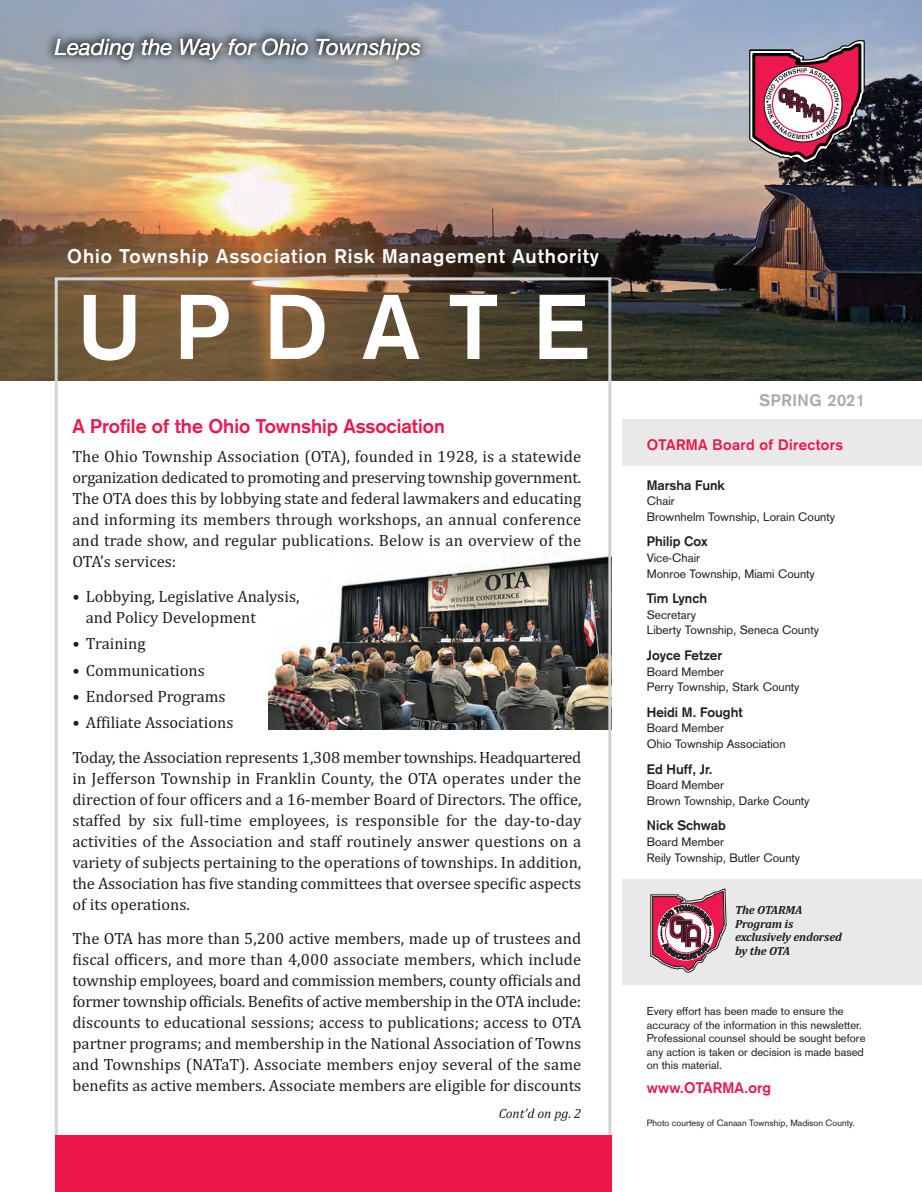
<style>
.page{position:relative;width:922px;height:1192px;background:#fff}
.page>*{position:absolute;margin:0;border:0;box-sizing:border-box;transform-origin:0 0}
.t1{font:700 90px "Akzidenz Grotesk";letter-spacing:.385em;color:#fff}
.t2{font:italic 22.5px "Helvetica Neue";color:#fff}
.t3{font:700 19.5px "Akzidenz Grotesk";letter-spacing:.05em;color:#fff}
.t4{font:700 19.5px "Akzidenz Grotesk";color:#ed164b}
.t5{font:16.5px/21px "Cambria";color:#231f20;text-align:justify}
.t6{font:700 16.5px "Akzidenz Grotesk";letter-spacing:.035em;color:#a8a9ad}
.t7{font:700 15px "Akzidenz Grotesk";letter-spacing:.025em;color:#ed164b}
.t8{font:700 13.5px "Akzidenz Grotesk";color:#231f20}
.t9{font:italic 13.5px "Cambria";color:#231f20}
.t10{font:12px "Akzidenz Grotesk";color:#231f20}
.t11{font:italic 700 12px/13.5px "Cambria";letter-spacing:-.015em;color:#231f20}
.t12{font:11.25px/13.5px "Akzidenz Grotesk";color:#231f20}
.t13{font:9px "Akzidenz Grotesk";color:#231f20}
</style>
<div class="page">
<img style="left:1px;top:0;width:920px;height:380px">
<img style="left:39px;top:23px;width:447px;height:70px">
<div style="left:622px;top:419px;width:299px;height:46px;background:#e9e9e9"></div>
<div style="left:622px;top:879px;width:299px;height:105px;background:#e9e9e9"></div>
<svg style="left:749px;top:29px;width:115px;height:135px"></svg>
<svg style="left:650px;top:888px;width:76px;height:84px"></svg>
<img style="left:268px;top:554px;width:339px;height:176px">
<div style="left:55px;top:1135px;width:556px;height:57px;background:#ed164b"></div>
<h1 class="t2" style="left:55px;top:38px;width:368px">Leading the Way for Ohio Townships</h1>
<h1 class="t2" style="left:326px;top:38px;width:96px">ownships</h1>
<p class="t3" style="left:67px;top:249px;width:533px">Ohio Township Association Risk Management Authority</p>
<h2 class="t1" style="left:78px;top:295px;width:512px">UPDATE</h2>
<h3 class="t4" style="left:72px;top:419px;width:374px">A Profile of the Ohio Township Association</h3>
<p class="t5" style="left:72px;top:448px;width:510px">The Ohio Township Association (OTA), founded in 1928, is a statewide organization dedicated to promoting and preserving township government.<br>The OTA does this by lobbying state and federal lawmakers and educating and informing its members through workshops, an annual conference and trade show, and regular publications. Below is an overview of the OTA’s services:</p>
<p class="t5" style="left:86px;top:587px;width:215px;text-indent:-13px">• Lobbying, Legislative Analysis, and Policy Development</p>
<p class="t5" style="left:72px;top:634px;width:75px">• Training</p>
<p class="t5" style="left:72px;top:661px;width:134px">• Communications</p>
<p class="t5" style="left:72px;top:687px;width:155px">• Endorsed Programs</p>
<p class="t5" style="left:72px;top:714px;width:162px">• Affiliate Associations</p>
<p class="t5" style="left:72px;top:748px;width:510px">Today, the Association represents 1,308 member townships. Headquartered in Jefferson Township in Franklin County, the OTA operates under the direction of four officers and a 16-member Board of Directors. The office, staffed by six full-time employees, is responsible for the day-to-day activities of the Association and staff routinely answer questions on a variety of subjects pertaining to the operations of townships. In addition, the Association has five standing committees that oversee specific aspects of its operations.</p>
<p class="t5" style="left:72px;top:930px;width:510px">The OTA has more than 5,200 active members, made up of trustees and fiscal officers, and more than 4,000 associate members, which include township employees, board and commission members, county officials and former township officials. Benefits of active membership in the OTA include: discounts to educational sessions; access to publications; access to OTA partner programs; and membership in the National Association of Towns and Townships (NATaT). Associate members enjoy several of the same benefits as active members. Associate members are eligible for discounts</p>
<p class="t9" style="left:498px;top:1109px;width:84px">Cont’d on pg. 2</p>
<p class="t6" style="left:759px;top:395px;width:107px">SPRING 2021</p>
<h3 class="t7" style="left:647px;top:439px;width:198px">OTARMA Board of Directors</h3>
<p class="t8" style="left:647px;top:480px;width:80px">Marsha Funk</p>
<p class="t10" style="left:647px;top:497px;width:30px">Chair</p>
<p class="t10" style="left:647px;top:512px;width:190px">Brownhelm Township, Lorain County</p>
<p class="t8" style="left:647px;top:537px;width:62px">Philip Cox</p>
<p class="t10" style="left:647px;top:553px;width:55px">Vice-Chair</p>
<p class="t10" style="left:647px;top:569px;width:169px">Monroe Township, Miami County</p>
<p class="t8" style="left:647px;top:593px;width:62px">Tim Lynch</p>
<p class="t10" style="left:647px;top:610px;width:51px">Secretary</p>
<p class="t10" style="left:647px;top:626px;width:174px">Liberty Township, Seneca County</p>
<p class="t8" style="left:647px;top:650px;width:77px">Joyce Fetzer</p>
<p class="t10" style="left:647px;top:667px;width:79px">Board Member</p>
<p class="t10" style="left:647px;top:682px;width:154px">Perry Township, Stark County</p>
<p class="t8" style="left:647px;top:707px;width:97px">Heidi M. Fought</p>
<p class="t10" style="left:647px;top:724px;width:79px">Board Member</p>
<p class="t10" style="left:647px;top:739px;width:140px">Ohio Township Association</p>
<p class="t8" style="left:647px;top:764px;width:67px">Ed Huff, Jr.</p>
<p class="t10" style="left:647px;top:780px;width:79px">Board Member</p>
<p class="t10" style="left:647px;top:796px;width:164px">Brown Township, Darke County</p>
<p class="t8" style="left:647px;top:821px;width:81px">Nick Schwab</p>
<p class="t10" style="left:647px;top:837px;width:79px">Board Member</p>
<p class="t10" style="left:647px;top:853px;width:155px">Reily Township, Butler County</p>
<p class="t11" style="left:735px;top:904px;width:108px">The OTARMA<br>Program is exclusively endorsed by the OTA</p>
<p class="t12" style="left:647px;top:1006px;width:220px">Every effort has been made to ensure the accuracy of the information in this newsletter.<br>Professional counsel should be sought before any action is taken or decision is made based on this material.</p>
<p class="t7" style="left:647px;top:1082px;width:126px">www.OTARMA.org</p>
<p class="t13" style="left:647px;top:1119px;width:210px">Photo courtesy of Canaan Township, Madison County.</p>
</div>
